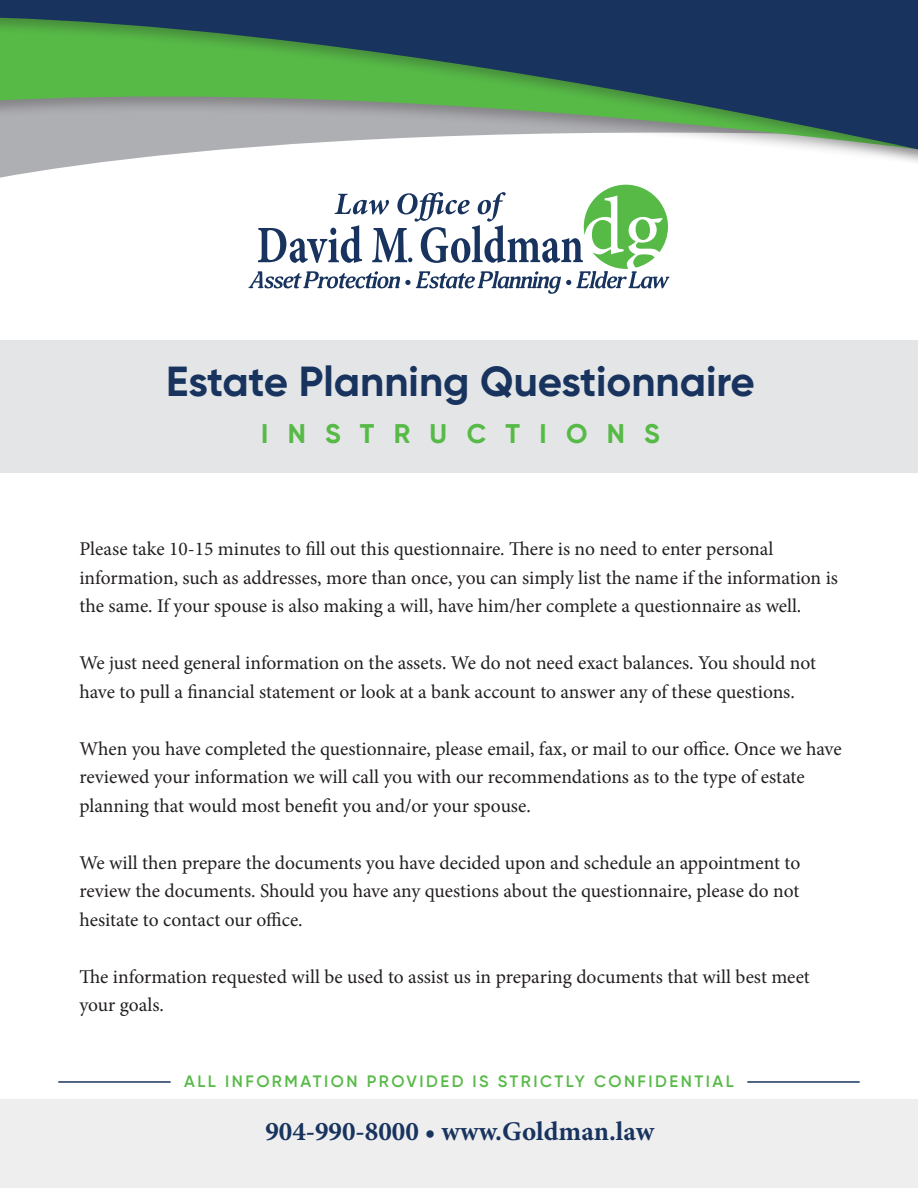
<style>
.page{position:relative;width:918px;height:1188px;background:#fff}
.page>*{position:absolute;margin:0;border:0;box-sizing:border-box;transform-origin:0 0}
.t1{font:700 42px "Gilroy";color:#18345e}
.t2{font:700 27px "Minion Pro";color:#18345e}
.t3{font:700 27px "Gilroy";letter-spacing:.72em;color:#57ba47}
.t4{font:19.5px/28.5px "Minion Pro";letter-spacing:-.005em;color:#231f20}
.t5{font:600 16.5px "Gilroy";letter-spacing:.15em;color:#57ba47}
</style>
<div class="page">
<div style="left:0;top:340px;width:918px;height:132px;background:#e4e5e7"></div>
<hr style="left:58px;top:1081px;width:113px;height:2px;background:#18345e">
<hr style="left:747px;top:1081px;width:113px;height:2px;background:#18345e">
<svg style="left:0;top:0;width:918px;height:185px"></svg>
<svg style="left:249px;top:185px;width:420px;height:109px"></svg>
<div style="left:0;top:1099px;width:918px;height:89px;background:#eeeeef"></div>
<h1 class="t1" style="left:166px;top:356px;width:590px">Estate Planning Questionnaire</h1>
<h2 class="t3" style="left:261px;top:417px;width:400px">INSTRUCTIONS</h2>
<p class="t4" style="left:79px;top:535px;width:760px">Please take 10-15 minutes to fill out this questionnaire. There is no need to enter personal information, such as addresses, more than once, you can simply list the name if the information is the same. If your spouse is also making a will, have him/her complete a questionnaire as well.</p>
<p class="t4" style="left:79px;top:649px;width:738px">We just need general information on the assets. We do not need exact balances. You should not have to pull a financial statement or look at a bank account to answer any of these questions.</p>
<p class="t4" style="left:79px;top:734px;width:764px">When you have completed the questionnaire, please email, fax, or mail to our office. Once we have reviewed your information we will call you with our recommendations as to the type of estate planning that would most benefit you and/or your spouse.</p>
<p class="t4" style="left:79px;top:848px;width:722px;text-align:justify">We will then prepare the documents you have decided upon and schedule an appointment to review the documents. Should you have any questions about the questionnaire, please do not hesitate to contact our office.</p>
<p class="t4" style="left:79px;top:962px;width:732px">The information requested will be used to assist us in preparing documents that will best meet your goals.</p>
<p class="t5" style="left:184px;top:1071px;width:551px">ALL INFORMATION PROVIDED IS STRICTLY CONFIDENTIAL</p>
<h2 class="t2" style="left:265px;top:1112px;width:390px">904-990-8000 • www.Goldman.law</h2>
</div>
